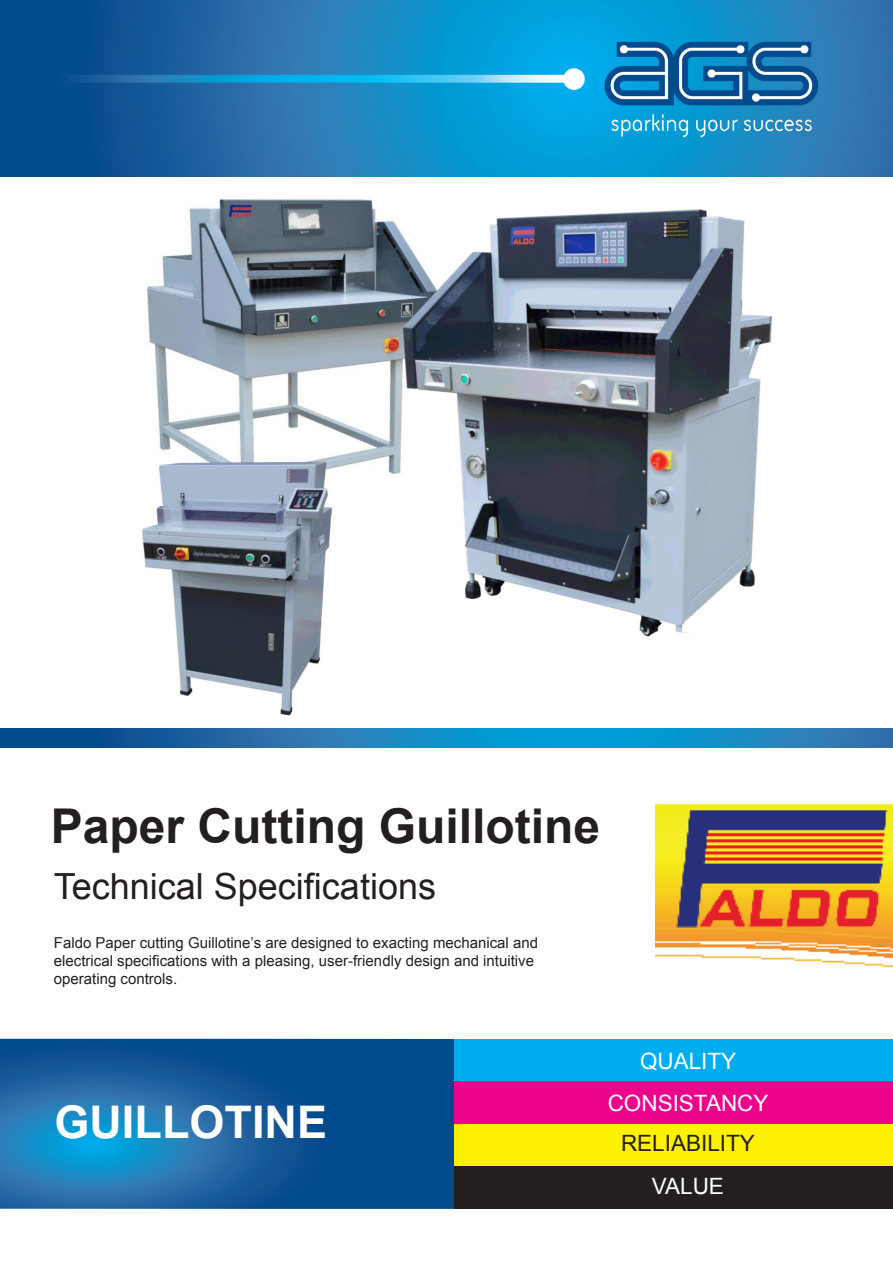
<style>
.page{position:relative;width:893px;height:1263px;background:#fff}
.page>*{position:absolute;margin:0;border:0;box-sizing:border-box;transform-origin:0 0}
.t1{font:700 48px "Arial";color:#231f20}
.t2{font:700 45px "Arial";color:#fff}
.t3{font:36px "Arial";color:#231f20}
.t4{font:22.5px/42.3px "Arial";color:#fff;text-align:center}
.t5{font:22.5px/43.3px "Arial";color:#231f20;text-align:center}
.t6{font:15px/18px "Arial";color:#231f20}
.s1{color:#fff}
</style>
<div class="page">
<svg style="left:0;top:1039px;width:455px;height:170px;background:#105f9e"></svg>
<div style="left:455px;top:1039px;width:438px;height:42px;background:#00aeef"></div>
<div style="left:455px;top:1081px;width:438px;height:43px;background:#ed028c"></div>
<div style="left:455px;top:1124px;width:438px;height:42px;background:#fff101"></div>
<div style="left:454px;top:1166px;width:439px;height:43px;background:#231f20"></div>
<img style="left:142px;top:199px;width:630px;height:517px">
<img style="left:0;top:0;width:893px;height:177px">
<img style="left:0;top:729px;width:893px;height:18px">
<img style="left:656px;top:804px;width:237px;height:164px">
<p class="t1" style="left:51px;top:794px;width:551px">Paper Cutting Guillotine</p>
<p class="t3" style="left:54px;top:863px;width:384px">Technical Specifications</p>
<p class="t6" style="left:54px;top:934px;width:486px">Faldo Paper cutting Guillotine’s are designed to exacting mechanical and electrical specifications with a pleasing, user-friendly design and intuitive operating controls.</p>
<p class="t2" style="left:54px;top:1092px;width:274px">GUILLOTINE</p>
<p class="t4" style="left:608px;top:1040px;width:162px">QUALITY<br>CONSISTANCY</p>
<p class="t5" style="left:621px;top:1121px;width:135px">RELIABILITY<br><span class="s1">VALUE</span></p>
</div>
